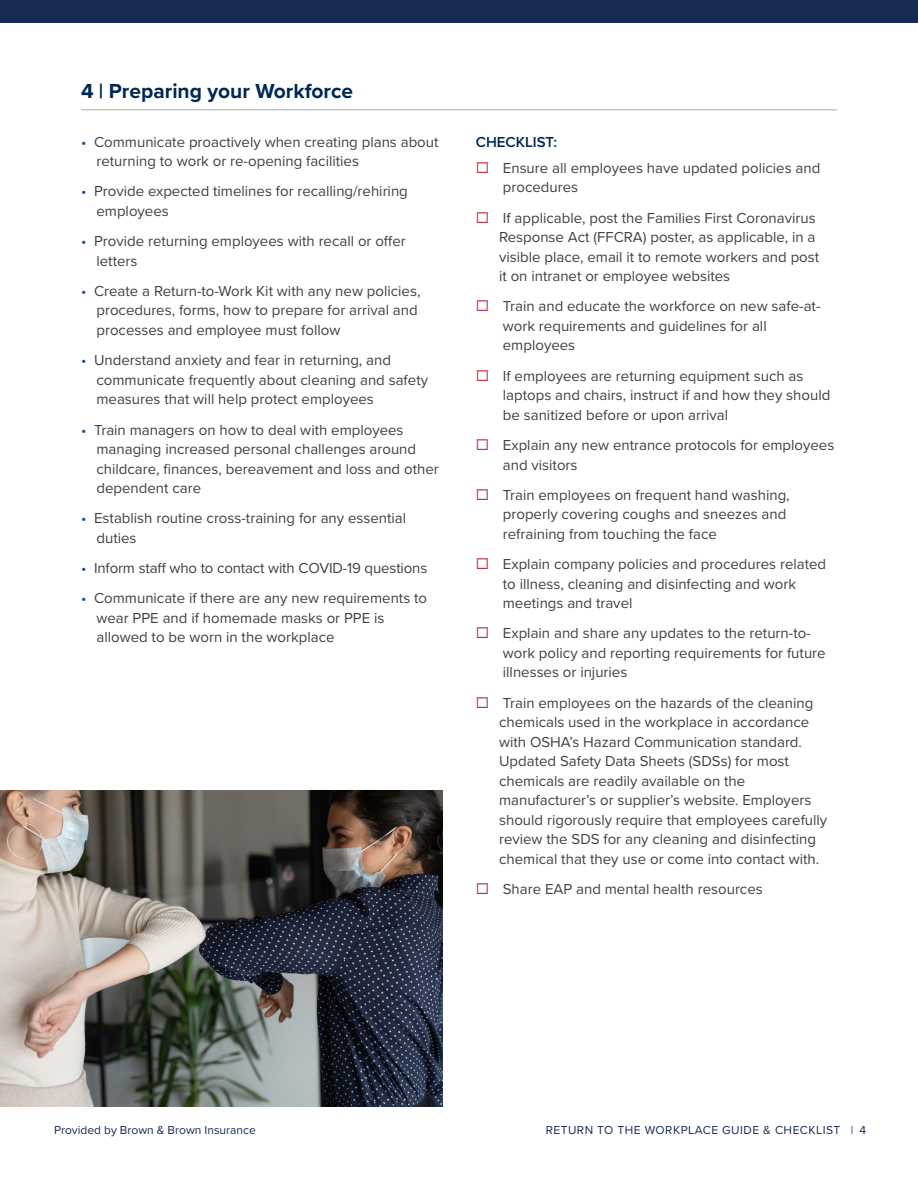
<style>
.page{position:relative;width:918px;height:1188px;background:#fff}
.page>*{position:absolute;margin:0;border:0;box-sizing:border-box;transform-origin:0 0}
.t1{font:700 21px "Proxima Nova";color:#002855}
.t2{font:15px/19.5px "Proxima Nova";color:#414042}
.t3{font:600 15px "Proxima Nova";color:#002855}
.t4{font:12px "Proxima Nova";letter-spacing:.04em;color:#172b54}
.t5{font:12px "Proxima Nova";letter-spacing:.015em;color:#172b54}
.s1{color:#134f90}
</style>
<div class="page">
<div style="left:0;top:0;width:918px;height:23px;background:#182b55"></div>
<hr style="left:81px;top:109px;width:756px;height:2px;background:#c7c9c8">
<img style="left:0;top:791px;width:443px;height:316px">
<p class="t1" style="left:81px;top:75px;width:274px">4 | Preparing your Workforce</p>
<p class="t2" style="left:96px;top:131px;width:344px;text-indent:-15px"><span class="s1">•</span> Communicate proactively when creating plans about returning to work or re-opening facilities</p>
<p class="t2" style="left:96px;top:181px;width:313px;text-indent:-15px"><span class="s1">•</span> Provide expected timelines for recalling/rehiring employees</p>
<p class="t2" style="left:96px;top:231px;width:311px;text-indent:-15px"><span class="s1">•</span> Provide returning employees with recall or offer letters</p>
<p class="t2" style="left:96px;top:281px;width:326px;text-indent:-15px"><span class="s1">•</span> Create a Return-to-Work Kit with any new policies, procedures, forms, how to prepare for arrival and processes and employee must follow</p>
<p class="t2" style="left:96px;top:350px;width:333px;text-indent:-15px"><span class="s1">•</span> Understand anxiety and fear in returning, and communicate frequently about cleaning and safety</p>
<p class="t2" style="left:96px;top:389px;width:279px">measures that will help protect employees</p>
<p class="t2" style="left:96px;top:419px;width:344px;text-indent:-15px"><span class="s1">•</span> Train managers on how to deal with employees managing increased personal challenges around childcare, finances, bereavement and loss and other dependent care</p>
<p class="t2" style="left:96px;top:508px;width:311px;text-indent:-15px"><span class="s1">•</span> Establish routine cross-training for any essential duties</p>
<p class="t2" style="left:81px;top:558px;width:348px"><span class="s1">•</span> Inform staff who to contact with COVID-19 questions</p>
<p class="t2" style="left:96px;top:588px;width:332px;text-indent:-15px"><span class="s1">•</span> Communicate if there are any new requirements to wear PPE and if homemade masks or PPE is allowed to be worn in the workplace</p>
<p class="t3" style="left:476px;top:130px;width:83px">CHECKLIST:</p>
<p class="t2" style="left:503px;top:157px;width:319px">Ensure all employees have updated policies and procedures</p>
<p class="t2" style="left:499px;top:207px;width:322px">If applicable, post the Families First Coronavirus Response Act (FFCRA) poster, as applicable, in a visible place, email it to remote workers and post it on intranet or employee websites</p>
<p class="t2" style="left:503px;top:296px;width:319px">Train and educate the workforce on new safe-at&shy;work requirements and guidelines for all employees</p>
<p class="t2" style="left:503px;top:365px;width:329px">If employees are returning equipment such as laptops and chairs, instruct if and how they should be sanitized before or upon arrival</p>
<p class="t2" style="left:503px;top:435px;width:333px">Explain any new entrance protocols for employees and visitors</p>
<p class="t2" style="left:503px;top:484px;width:288px">Train employees on frequent hand washing, properly covering coughs and sneezes and refraining from touching the face</p>
<p class="t2" style="left:503px;top:554px;width:325px">Explain company policies and procedures related to illness, cleaning and disinfecting and work meetings and travel</p>
<p class="t2" style="left:503px;top:623px;width:324px">Explain and share any updates to the return-to&shy;work policy and reporting requirements for future illnesses or injuries</p>
<p class="t2" style="left:499px;top:692px;width:330px">Train employees on the hazards of the cleaning chemicals used in the workplace in accordance with OSHA’s Hazard Communication standard.<br>Updated Safety Data Sheets (SDSs) for most chemicals are readily available on the manufacturer’s or supplier’s website. Employers should rigorously require that employees carefully review the SDS for any cleaning and disinfecting chemical that they use or come into contact with.</p>
<p class="t2" style="left:503px;top:879px;width:261px">Share EAP and mental health resources</p>
<p class="t5" style="left:54px;top:1121px;width:203px">Provided by Brown &amp; Brown Insurance</p>
<p class="t4" style="left:546px;top:1121px;width:322px">RETURN TO THE WORKPLACE GUIDE &amp; CHECKLIST | 4</p>
</div>
